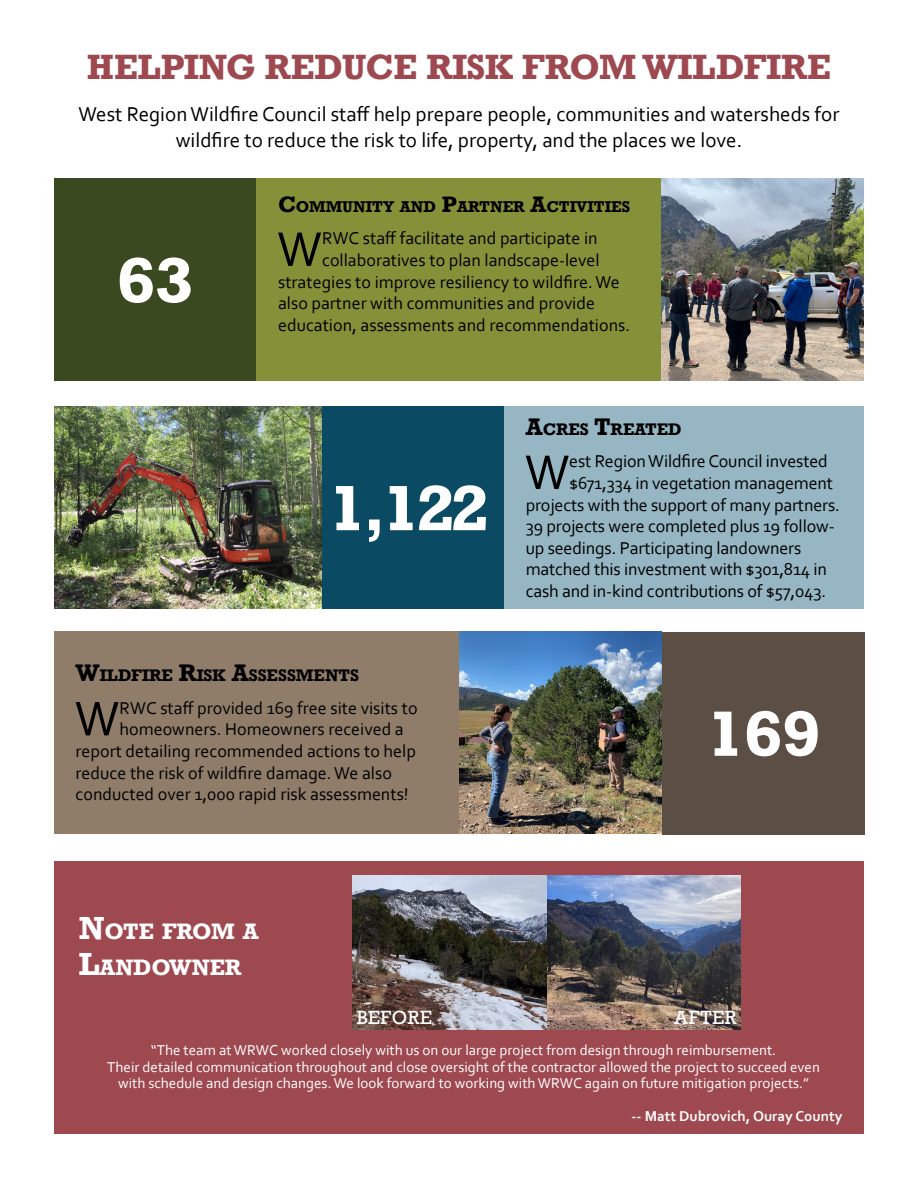
<style>
.page{position:relative;width:918px;height:1188px;background:#fff}
.page>*{position:absolute;margin:0;border:0;box-sizing:border-box;transform-origin:0 0}
.t1{font:700 60px "Rockwell";color:#fff}
.t2{font:51px "Corbel";color:#000}
.t3{font:700 33px "Rockwell";color:#9e4850}
.t4{font:21px/25.2px "Corbel";color:#000;text-align:center}
.t5{font:700 21px "Rockwell";color:#fff}
.t6{font:18px "Corbel";color:#000}
.t7{font:18px "Rockwell";letter-spacing:.02em;color:#fff}
.t8{font:700 15.75px "Rockwell";color:#000}
.t9{font:15px/16.5px "Corbel";color:#fff;text-align:center}
.t10{font:700 15px "Corbel";color:#fff}
.t11{font:700 14.7px "Rockwell";color:#000}
.s1{font-size:21px}
.s2{font-size:22.5px}
.s3{font-size:30px}
</style>
<div class="page">
<div style="left:54px;top:178px;width:202px;height:203px;background:#3a4920"></div>
<img style="left:662px;top:178px;width:202px;height:203px">
<div style="left:256px;top:178px;width:406px;height:203px;background:#849139"></div>
<div style="left:275px;top:406px;width:267px;height:203px;background:#0a4a63"></div>
<div style="left:504px;top:406px;width:359px;height:203px;background:#96b6c3"></div>
<div style="left:662px;top:632px;width:203px;height:202px;background:#5a4e45"></div>
<img style="left:459px;top:632px;width:203px;height:202px">
<div style="left:54px;top:631px;width:405px;height:203px;background:#8f7d6a"></div>
<div style="left:54px;top:862px;width:810px;height:272px;background:#9e4850"></div>
<img style="left:54px;top:406px;width:267px;height:203px">
<img style="left:353px;top:876px;width:388px;height:154px">
<h3 class="t3" style="left:87px;top:46px;width:746px">HELPING REDUCE RISK FROM WILDFIRE</h3>
<p class="t4" style="left:79px;top:101px;width:763px">West Region Wildfire Council staff help prepare people, communities and watersheds for wildfire to reduce the risk to life, property, and the places we love.</p>
<h1 class="t1" style="left:117px;top:242px;width:77px">63</h1>
<p class="t11" style="left:278px;top:197px;width:32px"><span class="s1">C</span>OMMUNIT</p>
<p class="t11" style="left:383px;top:197px;width:30px">Y AND</p>
<p class="t11" style="left:442px;top:197px;width:28px"><span class="s1">P</span>ARTNER</p>
<p class="t11" style="left:531px;top:197px;width:27px"><span class="s1">A</span>CTIVITIES</p>
<h2 class="t2" style="left:277px;top:217px;width:47px">W</h2>
<p class="t6" style="left:322px;top:227px;width:277px">RWC staff facilitate and participate in</p>
<p class="t6" style="left:322px;top:249px;width:279px">collaboratives to plan landscape-level</p>
<p class="t6" style="left:278px;top:270px;width:343px">strategies to improve resiliency to wildfire. We</p>
<p class="t6" style="left:278px;top:292px;width:319px">also partner with communities and provide</p>
<p class="t6" style="left:278px;top:314px;width:354px">education, assessments and recommendations.</p>
<h1 class="t1" style="left:329px;top:470px;width:161px">1,122</h1>
<p class="t8" style="left:526px;top:419px;width:30px"><span class="s2">A</span>CRES</p>
<p class="t8" style="left:594px;top:419px;width:30px"><span class="s2">T</span>REATED</p>
<h2 class="t2" style="left:525px;top:440px;width:47px">W</h2>
<p class="t6" style="left:569px;top:450px;width:260px">est Region Wildfire Council invested</p>
<p class="t6" style="left:569px;top:472px;width:265px">$671,334 in vegetation management</p>
<p class="t6" style="left:526px;top:493px;width:316px">projects with the support of many partners.</p>
<p class="t6" style="left:526px;top:515px;width:311px">39 projects were completed plus 19 follow-</p>
<p class="t6" style="left:526px;top:537px;width:277px">up seedings. Participating landowners</p>
<p class="t6" style="left:526px;top:558px;width:303px">matched this investment with $301,814 in</p>
<p class="t6" style="left:526px;top:580px;width:302px">cash and in-kind contributions of $57,043.</p>
<p class="t8" style="left:76px;top:665px;width:36px"><span class="s2">W</span>ILDFIRE</p>
<p class="t8" style="left:179px;top:665px;width:82px"><span class="s2">R</span>ISK <span class="s2">A</span>SSESSMENTS</p>
<h2 class="t2" style="left:75px;top:687px;width:47px">W</h2>
<p class="t6" style="left:120px;top:697px;width:300px">RWC staff provided 169 free site visits to</p>
<p class="t6" style="left:120px;top:718px;width:286px">homeowners. Homeowners received a</p>
<p class="t6" style="left:76px;top:740px;width:342px">report detailing recommended actions to help</p>
<p class="t6" style="left:76px;top:761px;width:318px">reduce the risk of wildfire damage. We also</p>
<p class="t6" style="left:76px;top:783px;width:335px">conducted over 1,000 rapid risk assessments!</p>
<p class="t5" style="left:79px;top:918px;width:43px"><span class="s3">N</span>OTE</p>
<p class="t5" style="left:162px;top:918px;width:19px">FROM</p>
<p class="t5" style="left:243px;top:918px;width:17px">A</p>
<p class="t5" style="left:79px;top:954px;width:40px"><span class="s3">L</span>ANDOWNER</p>
<h1 class="t1" style="left:707px;top:695px;width:115px">169</h1>
<p class="t7" style="left:357px;top:1007px;width:77px">BEFORE</p>
<p class="t7" style="left:674px;top:1007px;width:64px">AFTER</p>
<p class="t9" style="left:107px;top:1042px;width:714px">“The team at WRWC worked closely with us on our large project from design through reimbursement.<br>Their detailed communication throughout and close oversight of the contractor allowed the project to succeed even with schedule and design changes. We look forward to working with WRWC again on future mitigation projects.”</p>
<p class="t10" style="left:632px;top:1106px;width:212px">-- Matt Dubrovich, Ouray County</p>
</div>
